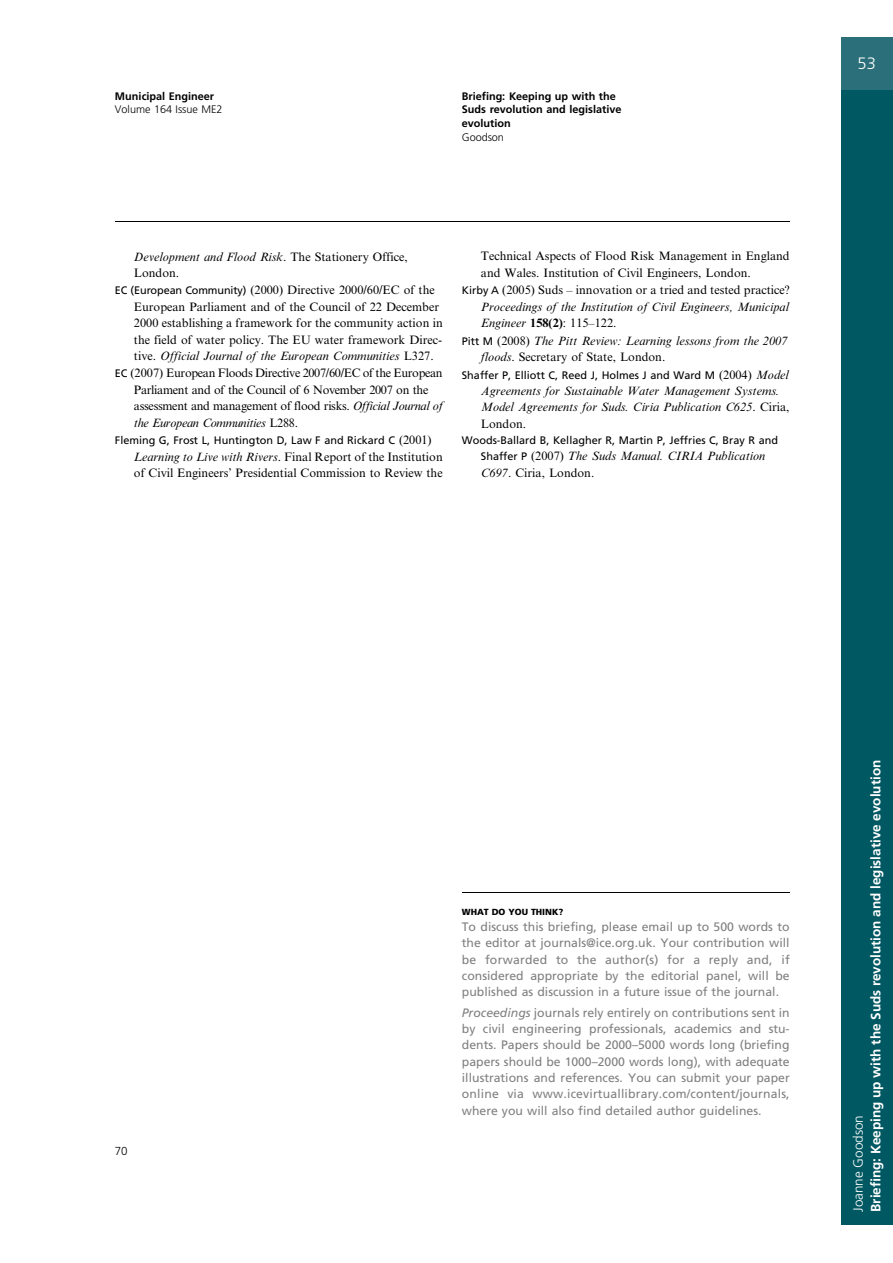
<style>
.page{position:relative;width:893px;height:1263px;background:#fff}
.page>*{position:absolute;margin:0;border:0;box-sizing:border-box;transform-origin:0 0}
.t1{font:300 16.5px "Frutiger LT Std";color:#fff}
.t2{font:700 13.5px "Frutiger LT Std";color:#fff}
.t3{font:300 13.5px "Frutiger LT Std";color:#fff}
.t4{font:12.3px/16.4px "Adv P6 A46";color:#808080;text-align:justify}
.t5{font:12.3px/16.5px "Adv P497 E2";color:#000}
.t6{font:12.3px/16.4px "Adv P497 E3";color:#000}
.t7{font:12.3px/16.5px "Adv P497 E2";letter-spacing:-.025em;color:#000}
.t8{font:12.3px "Adv P497 E3";letter-spacing:-.025em;color:#000}
.t9{font:11.55px "Adv P6 A3 C";color:#000}
.t10{font:10.95px "Adv P6 A46";color:#000}
.t11{font:10.95px/13.6px "Adv P6 A50";color:#000}
.t12{font:10.95px "Adv P6 A3 C";color:#000}
.t13{font:8.85px "Adv P6 A5 A";color:#000}
.s1{font-family:"Adv P497 E2"}
.s2{font-family:"Adv P6 A46";font-size:10.95px}
.s3{font-family:"Adv P497 E3"}
.s4{font-family:"Adv P497 E2";font-size:12.3px}
.s5{font-family:"Adv P497 E4"}
.s6{font-family:"Adv P497 E3";font-size:12.3px}
.s7{font-family:"Adv P6 A4 B"}
</style>
<div class="page">
<div style="left:840px;top:84px;width:53px;height:1141px;background:#005862"></div>
<div style="left:840px;top:37px;width:53px;height:53px;background:#2a6f79"></div>
<hr style="left:462px;top:892px;width:328px;height:1px;background:#000">
<hr style="left:115px;top:221px;width:675px;height:1px;background:#000">
<p class="t11" style="left:115px;top:90px;width:101px">Municipal Engineer</p>
<p class="t12" style="left:115px;top:105px;width:109px">Volume 164 Issue ME2</p>
<p class="t11" style="left:462px;top:90px;width:161px">Briefing: Keeping up with the<br>Suds revolution and legislative evolution</p>
<p class="t12" style="left:462px;top:132px;width:44px">Goodson</p>
<p class="t6" style="left:134px;top:249px;width:275px">Development and Flood Risk<span class="s1">. The Stationery Office,</span></p>
<p class="t5" style="left:134px;top:266px;width:47px">London.</p>
<p class="t5" style="left:115px;top:283px;width:321px"><span class="s2">EC (European Community)</span> (2000) Directive 2000/60/EC of the</p>
<p class="t5" style="left:134px;top:299px;width:307px">European Parliament and of the Council of 22 December</p>
<p class="t5" style="left:134px;top:316px;width:310px">2000 establishing a framework for the community action in</p>
<p class="t5" style="left:134px;top:333px;width:310px">the field of water policy. The EU water framework Direc-</p>
<p class="t6" style="left:134px;top:349px;width:301px"><span class="s1">tive.</span> Official Journal of the European Communities <span class="s1">L327.</span></p>
<p class="t7" style="left:134px;top:366px;width:310px;text-indent:-19px"><span class="s2">EC</span> (2007) European Floods Directive 2007/60/EC of the European<br>Parliament and of the Council of 6 November 2007 on the assessment and management of flood risks. <span class="s3">Official Journal of</span></p>
<p class="t8" style="left:134px;top:418px;width:166px">the European Communities <span class="s1">L288.</span></p>
<p class="t10" style="left:115px;top:435px;width:318px">Fleming G, Frost L, Huntington D, Law F and Rickard C <span class="s4">(2001)</span></p>
<p class="t5" style="left:134px;top:449px;width:310px"><span class="s3">Learning to Live with Rivers</span>. Final Report of the Institution of Civil Engineers’ Presidential Commission to Review the</p>
<p class="t5" style="left:481px;top:249px;width:310px">Technical Aspects of Flood Risk Management in England and Wales. Institution of Civil Engineers, London.</p>
<p class="t5" style="left:462px;top:283px;width:329px"><span class="s2">Kirby A</span> (2005) Suds – innovation or a tried and tested practice?</p>
<p class="t6" style="left:481px;top:299px;width:310px">Proceedings of the Institution of Civil Engineers, Municipal</p>
<p class="t5" style="left:481px;top:316px;width:137px"><span class="s3">Engineer</span> <span class="s5">158(2)</span>: 115–122.</p>
<p class="t6" style="left:462px;top:334px;width:327px"><span class="s2">Pitt M</span> <span class="s1">(2008)</span> The Pitt Review: Learning lessons from the 2007</p>
<p class="t5" style="left:481px;top:350px;width:186px"><span class="s3">floods</span>. Secretary of State, London.</p>
<p class="t10" style="left:462px;top:370px;width:328px">Shaffer P, Elliott C, Reed J, Holmes J and Ward M <span class="s4">(2004)</span> <span class="s6">Model</span></p>
<p class="t6" style="left:481px;top:384px;width:310px">Agreements for Sustainable Water Management Systems.<br>Model Agreements for Suds. Ciria Publication C625<span class="s1">. Ciria,</span></p>
<p class="t5" style="left:481px;top:416px;width:47px">London.</p>
<p class="t10" style="left:462px;top:435px;width:318px">Woods-Ballard B, Kellagher R, Martin P, Jeffries C, Bray R and</p>
<p class="t6" style="left:481px;top:449px;width:286px"><span class="s2">Shaffer P</span> <span class="s1">(2007)</span> The Suds Manual. CIRIA Publication</p>
<p class="t5" style="left:481px;top:465px;width:115px"><span class="s3">C697</span>. Ciria, London.</p>
<h1 class="t1" style="left:858px;top:54px;width:20px">53</h1>
<p class="t9" style="left:115px;top:1146px;width:14px">70</p>
<p class="t13" style="left:462px;top:908px;width:103px">WHAT DO YOU THINK?</p>
<p class="t4" style="left:462px;top:919px;width:329px">To discuss this briefing, please email up to 500 words to the editor at journals@ice.org.uk. Your contribution will be forwarded to the author(s) for a reply and, if considered appropriate by the editorial panel, will be published as discussion in a future issue of the journal.</p>
<p class="t4" style="left:462px;top:1005px;width:329px"><span class="s7">Proceedings</span> journals rely entirely on contributions sent in by civil engineering professionals, academics and stu&shy;dents. Papers should be 2000–5000 words long (briefing papers should be 1000–2000 words long), with adequate illustrations and references. You can submit your paper online via www.icevirtuallibrary.com/content/journals, where you will also find detailed author guidelines.</p>
<p class="t2" style="left:868px;top:1212px;width:454px;rotate:-90deg">Briefing: Keeping up with the Suds revolution and legislative evolution</p>
<p class="t3" style="left:850px;top:1212px;width:98px;rotate:-90deg">Joanne Goodson</p>
</div>
